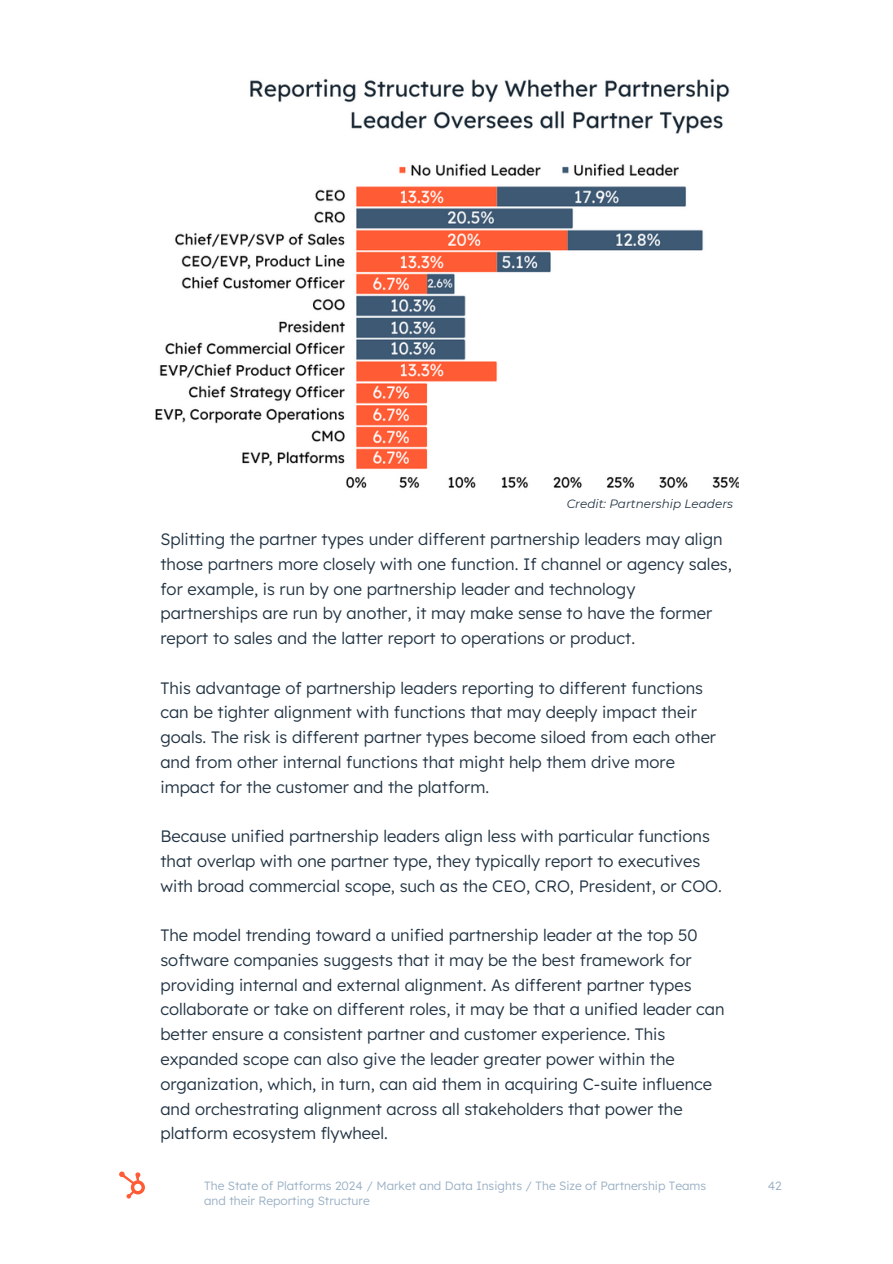
<style>
.page{position:relative;width:893px;height:1264px;background:#fff}
.page>*{position:absolute;margin:0;border:0;box-sizing:border-box;transform-origin:0 0}
.t1{font:300 16.5px/24.8px "Lexend Deca";color:#213343}
.t2{font:300 12px/15.8px "Lexend Deca";color:#99afc4}
.t3{font:italic 12px "Montserrat";color:#213343}
</style>
<div class="page">
<svg style="left:119px;top:1171px;width:26px;height:27px"></svg>
<img style="left:155px;top:78px;width:583px;height:411px">
<p class="t3" style="left:566px;top:496px;width:168px">Credit: Partnership Leaders</p>
<p class="t1" style="left:160px;top:526px;width:573px">Splitting the partner types under different partnership leaders may align those partners more closely with one function. If channel or agency sales, for example, is run by one partnership leader and technology partnerships are run by another, it may make sense to have the former report to sales and the latter report to operations or product.</p>
<p class="t1" style="left:160px;top:675px;width:557px">This advantage of partnership leaders reporting to different functions can be tighter alignment with functions that may deeply impact their goals. The risk is different partner types become siloed from each other and from other internal functions that might help them drive more impact for the customer and the platform.</p>
<p class="t1" style="left:160px;top:823px;width:563px">Because unified partnership leaders align less with particular functions that overlap with one partner type, they typically report to executives with broad commercial scope, such as the CEO, CRO, President, or COO.</p>
<p class="t1" style="left:160px;top:922px;width:565px">The model trending toward a unified partnership leader at the top 50 software companies suggests that it may be the best framework for providing internal and external alignment. As different partner types collaborate or take on different roles, it may be that a unified leader can better ensure a consistent partner and customer experience. This expanded scope can also give the leader greater power within the organization, which, in turn, can aid them in acquiring C-suite influence and orchestrating alignment across all stakeholders that power the platform ecosystem flywheel.</p>
<p class="t2" style="left:204px;top:1177px;width:503px">The State of Platforms 2024 / Market and Data Insights / The Size of Partnership Teams and their Reporting Structure</p>
<p class="t2" style="left:767px;top:1177px;width:16px">42</p>
</div>
